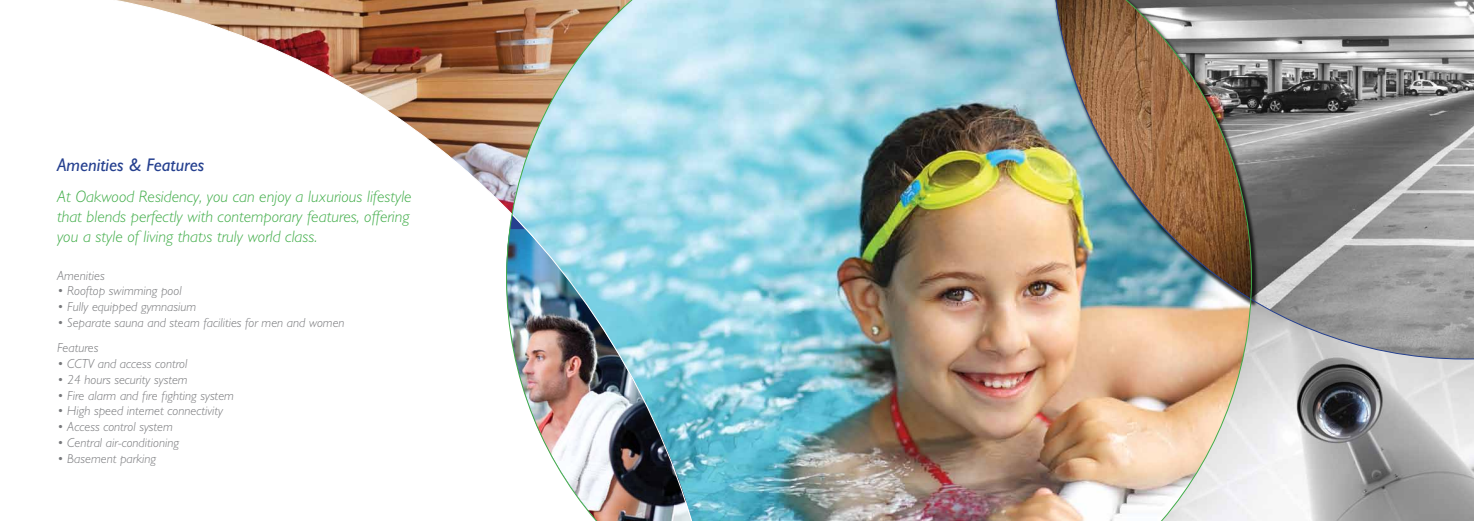
<style>
.page{position:relative;width:1474px;height:521px;background:#fff}
.page>*{position:absolute;margin:0;border:0;box-sizing:border-box;transform-origin:0 0}
.t1{font:italic 18.38px "Gill Sans";color:#25408f}
.t2{font:italic 300 16.62px/19.9px "Gill Sans";color:#41ad49}
.t3{font:italic 300 13.12px "Gill Sans";color:#77787b}
</style>
<div class="page">
<img style="left:1252px;top:360px;width:221px;height:161px">
<svg style="left:117px;top:0;width:388px;height:207px"></svg>
<img style="left:505px;top:0;width:218px;height:521px">
<svg style="left:1252px;top:0;width:221px;height:360px;background:#929293"></svg>
<img style="left:723px;top:0;width:529px;height:521px">
<h1 class="t1" style="left:57px;top:155px;width:149px">Amenities &amp; Features</h1>
<p class="t2" style="left:57px;top:187px;width:356px">At Oakwood Residency, you can enjoy a luxurious lifestyle that blends perfectly with contemporary features, offering you a style of living that›s truly world class.</p>
<p class="t3" style="left:57px;top:268px;width:49px">Amenities</p>
<p class="t3" style="left:57px;top:284px;width:126px">• Rooftop swimming pool</p>
<p class="t3" style="left:57px;top:299px;width:141px">• Fully equipped gymnasium</p>
<p class="t3" style="left:57px;top:315px;width:289px">• Separate sauna and steam facilities for men and women</p>
<p class="t3" style="left:57px;top:341px;width:43px">Features</p>
<p class="t3" style="left:57px;top:356px;width:132px">• CCTV and access control</p>
<p class="t3" style="left:57px;top:372px;width:132px">• 24 hours security system</p>
<p class="t3" style="left:57px;top:388px;width:178px">• Fire alarm and fire fighting system</p>
<p class="t3" style="left:57px;top:404px;width:168px">• High speed internet connectivity</p>
<p class="t3" style="left:57px;top:419px;width:117px">• Access control system</p>
<p class="t3" style="left:57px;top:435px;width:123px">• Central air-conditioning</p>
<p class="t3" style="left:57px;top:451px;width:100px">• Basement parking</p>
</div>
